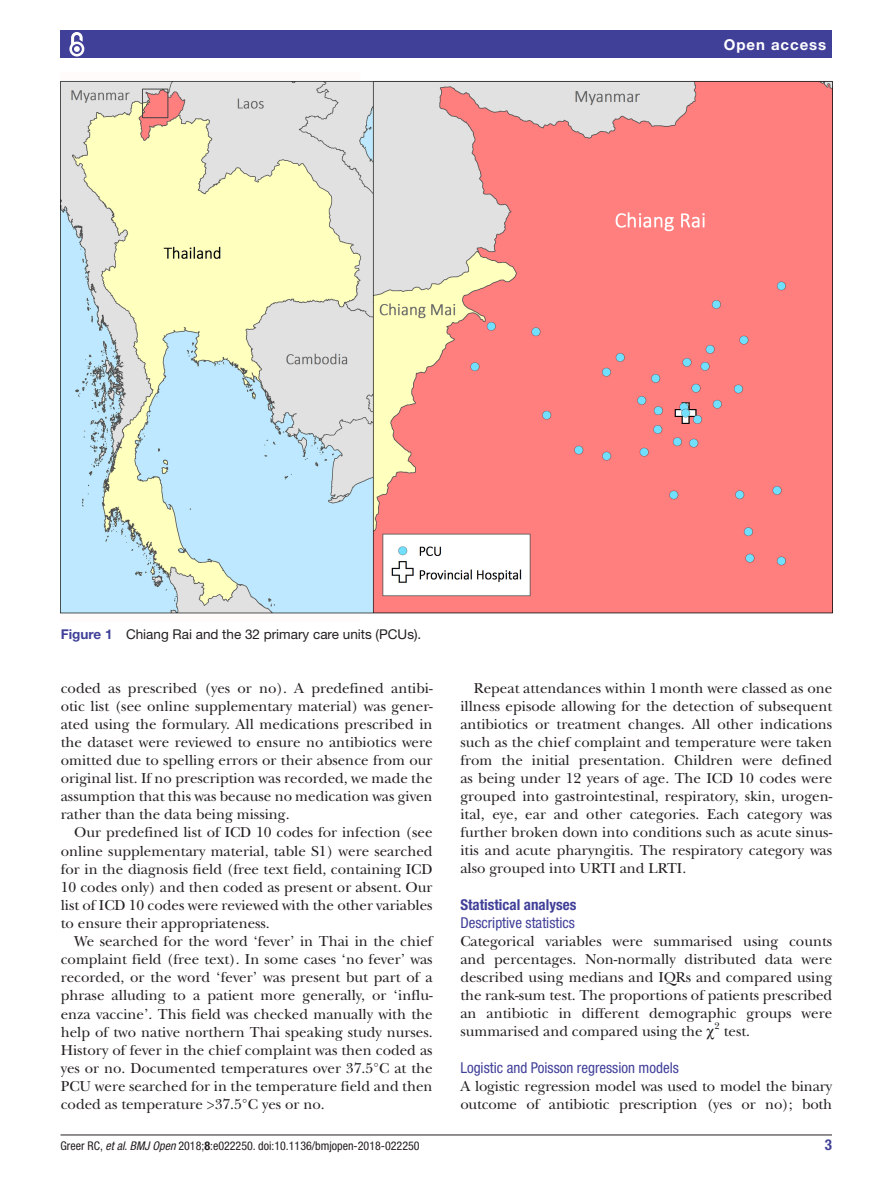
<style>
.page{position:relative;width:893px;height:1191px;background:#fff}
.page>*{position:absolute;margin:0;border:0;box-sizing:border-box;transform-origin:0 0}
.t1{font:15px/18.1px "New Baskerville";color:#231f20;text-align:justify}
.t2{font:condensed 15px "Helvetica Neue LT Std";color:#414099}
.t3{font:700 condensed 15px "Helvetica Neue LT Std";color:#414099}
.t4{font:700 15px "Helvetica Neue LT Std";letter-spacing:.065em;color:#fff}
.t5{font:13.5px "Helvetica Neue LT Std";color:#231f20}
.t6{font:condensed 12px "Helvetica Neue LT Std";color:#231f20}
.t7{font:9.9px "New Baskerville";color:#231f20}
.s1{font-weight:700;color:#414099}
.s2{font-style:italic}
.s3{font-weight:700}
</style>
<div class="page">
<hr style="left:61px;top:1134px;width:771px;height:1px;background:#231f20">
<div style="left:61px;top:31px;width:771px;height:27px;background:#414099"></div>
<svg style="left:69px;top:32px;width:16px;height:25px"></svg>
<img style="left:61px;top:81px;width:771px;height:533px">
<p class="t4" style="left:724px;top:35px;width:104px">Open access</p>
<p class="t5" style="left:61px;top:626px;width:362px"><span class="s1">Figure 1</span> Chiang Rai and the 32 primary care units (PCUs).</p>
<p class="t1" style="left:61px;top:678px;width:373px">coded as prescribed (yes or no). A predefined antibi&shy;otic list (see online supplementary material) was gener&shy;ated using the formulary. All medications prescribed in the dataset were reviewed to ensure no antibiotics were omitted due to spelling errors or their absence from our original list. If no prescription was recorded, we made the assumption that this was because no medication was given rather than the data being missing.</p>
<p class="t1" style="left:61px;top:823px;width:373px;text-indent:14px">Our predefined list of ICD 10 codes for infection (see online supplementary material, table S1) were searched for in the diagnosis field (free text field, containing ICD 10 codes only) and then coded as present or absent. Our list of ICD 10 codes were reviewed with the other variables to ensure their appropriateness.</p>
<p class="t1" style="left:61px;top:932px;width:373px;text-indent:14px">We searched for the word ‘fever’ in Thai in the chief complaint field (free text). In some cases ‘no fever’ was recorded, or the word ‘fever’ was present but part of a phrase alluding to a patient more generally, or ‘influ&shy;enza vaccine’. This field was checked manually with the help of two native northern Thai speaking study nurses.<br>History of fever in the chief complaint was then coded as yes or no. Documented temperatures over 37.5°C at the PCU were searched for in the temperature field and then coded as temperature &gt;37.5°C yes or no.</p>
<p class="t1" style="left:460px;top:678px;width:373px;text-indent:13px">Repeat attendances within 1month were classed as one illness episode allowing for the detection of subsequent antibiotics or treatment changes. All other indications such as the chief complaint and temperature were taken from the initial presentation. Children were defined as being under 12 years of age. The ICD 10 codes were grouped into gastrointestinal, respiratory, skin, urogen&shy;ital, eye, ear and other categories. Each category was further broken down into conditions such as acute sinus&shy;itis and acute pharyngitis. The respiratory category was also grouped into URTI and LRTI.</p>
<p class="t3" style="left:460px;top:895px;width:117px">Statistical analyses</p>
<p class="t2" style="left:460px;top:914px;width:116px">Descriptive statistics</p>
<p class="t1" style="left:460px;top:932px;width:373px">Categorical variables were summarised using counts and percentages. Non-normally distributed data were described using medians and IQRs and compared using the rank-sum test. The proportions of patients prescribed an antibiotic in different demographic groups were summarised and compared using the</p>
<p class="t7" style="left:715px;top:1020px;width:7px">2</p>
<p class="t1" style="left:724px;top:1022px;width:28px">test.</p>
<p class="t2" style="left:460px;top:1059px;width:220px">Logistic and Poisson regression models</p>
<p class="t1" style="left:460px;top:1077px;width:373px">A logistic regression model was used to model the binary outcome of antibiotic prescription (yes or no); both</p>
<p class="t6" style="left:61px;top:1138px;width:361px">Greer RC, <span class="s2">et al</span>. <span class="s2">BMJ Open</span> 2018;<span class="s3">8</span>:e022250. doi:10.1136/bmjopen-2018-022250</p>
<p class="t3" style="left:825px;top:1135px;width:9px">3</p>
</div>
